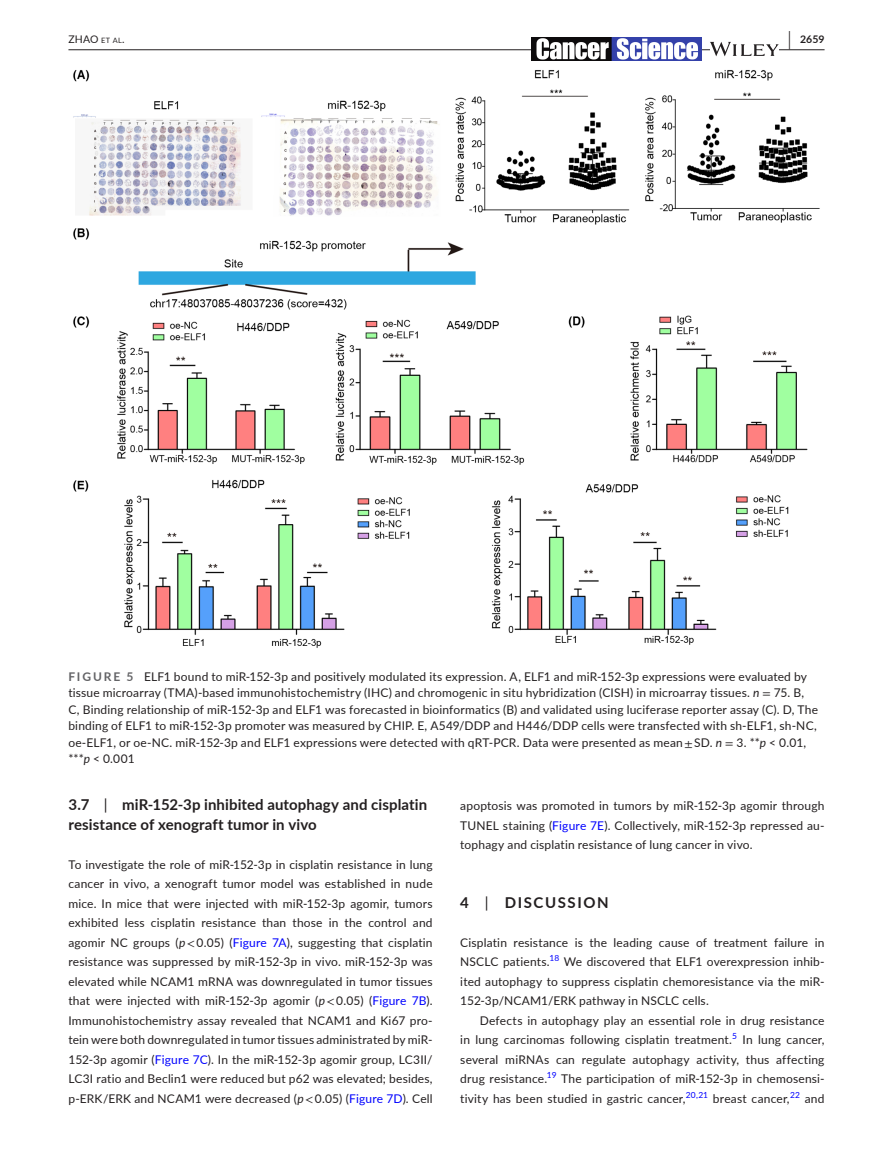
<style>
.page{position:relative;width:893px;height:1174px;background:#fff}
.page>*{position:absolute;margin:0;border:0;box-sizing:border-box;transform-origin:0 0}
.t1{font:700 15px/19.5px "Lato";letter-spacing:.005em;color:#231f20}
.t2{font:700 15px "Lato";letter-spacing:.11em;color:#231f20}
.t3{font:12px/19.5px "Lato";letter-spacing:.015em;color:#231f20;text-align:justify}
.t4{font:10.5px "Lato";color:#231f20}
.t5{font:700 10.5px "Lato";color:#231f20}
.t6{font:8.4px "Lato";color:#00f}
.s1{font-size:7.35px}
.s2{font-size:19.5px}
.s3{font-weight:700;color:#636366}
.s4{font-style:italic}
.s5{font-family:"STIX"}
.s6{font-weight:400}
.s7{color:#00f}
</style>
<div class="page">
<hr style="left:68px;top:49px;width:756px;height:1px;background:#231f20">
<img style="left:531px;top:37px;width:170px;height:24px">
<svg style="left:710px;top:42px;width:69px;height:14px"></svg>
<img style="left:73px;top:70px;width:747px;height:578px">
<p class="t4" style="left:68px;top:31px;width:58px">ZHAO <span class="s1">et al</span>.</p>
<p class="t5" style="left:789px;top:31px;width:37px"><span class="s2">|</span> 2659</p>
<p class="t3" style="left:68px;top:667px;width:751px;line-height:16.5px;text-align:left"><span class="s3">FIGURE 5</span> ELF1 bound to miR-152-3p and positively modulated its expression. A, ELF1 and miR-152-3p expressions were evaluated by tissue microarray (TMA)-based immunohistochemistry (IHC) and chromogenic in situ hybridization (CISH) in microarray tissues. <span class="s4">n</span> <span class="s5">=</span> 75. B, C, Binding relationship of miR-152-3p and ELF1 was forecasted in bioinformatics (B) and validated using luciferase reporter assay (C). D, The binding of ELF1 to miR-152-3p promoter was measured by CHIP. E, A549/DDP and H446/DDP cells were transfected with sh-ELF1, sh-NC, oe-ELF1, or oe-NC. miR-152-3p and ELF1 expressions were detected with qRT-PCR. Data were presented as mean <span class="s5">±</span> SD. <span class="s4">n</span> <span class="s5">=</span> 3. **<span class="s4">p</span> ˂ 0.01, ***<span class="s4">p</span> ˂ 0.001</p>
<p class="t1" style="left:68px;top:794px;width:360px">3.7 <span class="s6">|</span> miR-152-3p inhibited autophagy and cisplatin resistance of xenograft tumor in vivo</p>
<p class="t3" style="left:68px;top:854px;width:366px">To investigate the role of miR-152-3p in cisplatin resistance in lung cancer in vivo, a xenograft tumor model was established in nude mice. In mice that were injected with miR-152-3p agomir, tumors exhibited less cisplatin resistance than those in the control and agomir NC groups (<span class="s4">p</span><span class="s5">&lt;</span> 0.05) (<span class="s7">Figure 7A</span>), suggesting that cisplatin resistance was suppressed by miR-152-3p in vivo. miR-152-3p was elevated while NCAM1 mRNA was downregulated in tumor tissues that were injected with miR-152-3p agomir (<span class="s4">p</span><span class="s5">&lt;</span> 0.05) (<span class="s7">Figure 7B</span>).<br>Immunohistochemistry assay revealed that NCAM1 and Ki67 pro&shy;tein were both downregulated in tumor tissues administrated by miR-152-3p agomir (<span class="s7">Figure 7C</span>). In the miR-152-3p agomir group, LC3II/ LC3I ratio and Beclin1 were reduced but p62 was elevated; besides, p-ERK/ERK and NCAM1 were decreased (<span class="s4">p</span><span class="s5">&lt;</span> 0.05) (<span class="s7">Figure 7D</span>). Cell</p>
<p class="t3" style="left:460px;top:795px;width:366px">apoptosis was promoted in tumors by miR-152-3p agomir through TUNEL staining (<span class="s7">Figure 7E</span>). Collectively, miR-152-3p repressed au&shy;tophagy and cisplatin resistance of lung cancer in vivo.</p>
<p class="t2" style="left:460px;top:891px;width:150px">4 <span class="s6">|</span> DISCUSSION</p>
<p class="t3" style="left:460px;top:932px;width:366px">Cisplatin resistance is the leading cause of treatment failure in<br>NSCLC patients.</p>
<p class="t6" style="left:549px;top:952px;width:11px">18</p>
<p class="t3" style="left:460px;top:951px;width:366px;text-indent:103px">We discovered that ELF1 overexpression inhib&shy;ited autophagy to suppress cisplatin chemoresistance via the miR-152-3p/NCAM1/ERK pathway in NSCLC cells.</p>
<p class="t3" style="left:460px;top:1010px;width:366px;text-indent:20px">Defects in autophagy play an essential role in drug resistance in lung carcinomas following cisplatin treatment.<sup>5</sup> In lung cancer, several miRNAs can regulate autophagy activity, thus affecting drug resistance.<sup>19</sup> The participation of miR-152-3p in chemosensi&shy;tivity has been studied in gastric cancer,<sup>20,21</sup> breast cancer,<sup>22</sup> and</p>
</div>
